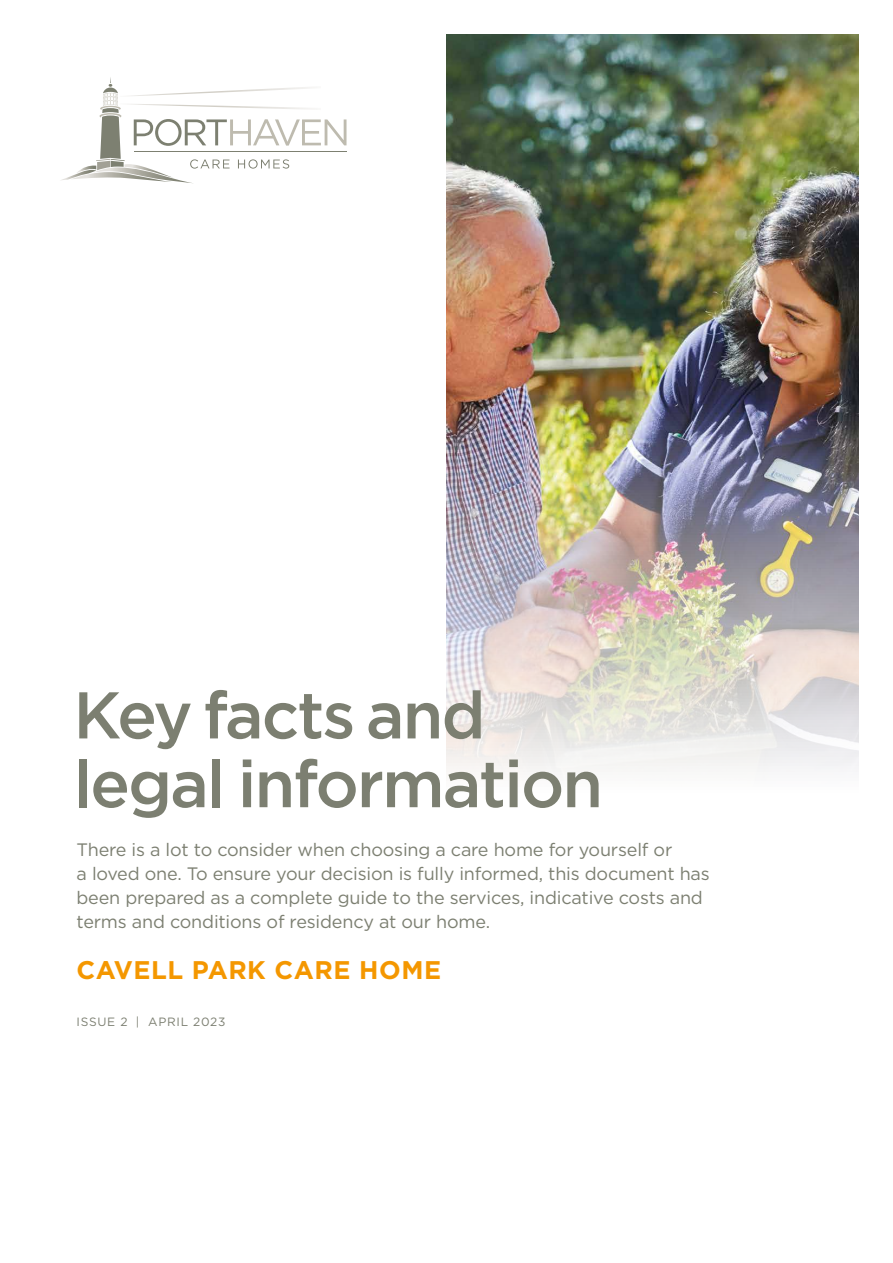
<style>
.page{position:relative;width:893px;height:1263px;background:#fff}
.page>*{position:absolute;margin:0;border:0;box-sizing:border-box;transform-origin:0 0}
.t1{font:500 65.85px/68.7px "Gotham";letter-spacing:-.03em;color:#7c7f71}
.t2{font:700 25.5px "Gotham";letter-spacing:.02em;color:#f49700}
.t3{font:18px/24px "Gotham";letter-spacing:-.01em;color:#7c7f71}
.t4{font:12px "Gotham";letter-spacing:.06em;color:#7c7f71}
</style>
<div class="page">
<img style="left:446px;top:34px;width:413px;height:738px">
<svg style="left:62px;top:77px;width:284px;height:106px"></svg>
<hr style="left:134px;top:151px;width:212px;height:1px;background:#7d8071">
<h1 class="t1" style="left:73px;top:680px;width:531px">Key facts and legal information</h1>
<p class="t3" style="left:77px;top:837px;width:635px">There is a lot to consider when choosing a care home for yourself or<br>a loved one. To ensure your decision is fully informed, this document has been prepared as a complete guide to the services, indicative costs and terms and conditions of residency at our home.</p>
<h2 class="t2" style="left:77px;top:953px;width:366px">CAVELL PARK CARE HOME</h2>
<p class="t4" style="left:77px;top:1015px;width:151px">ISSUE 2 | APRIL 2023</p>
</div>
